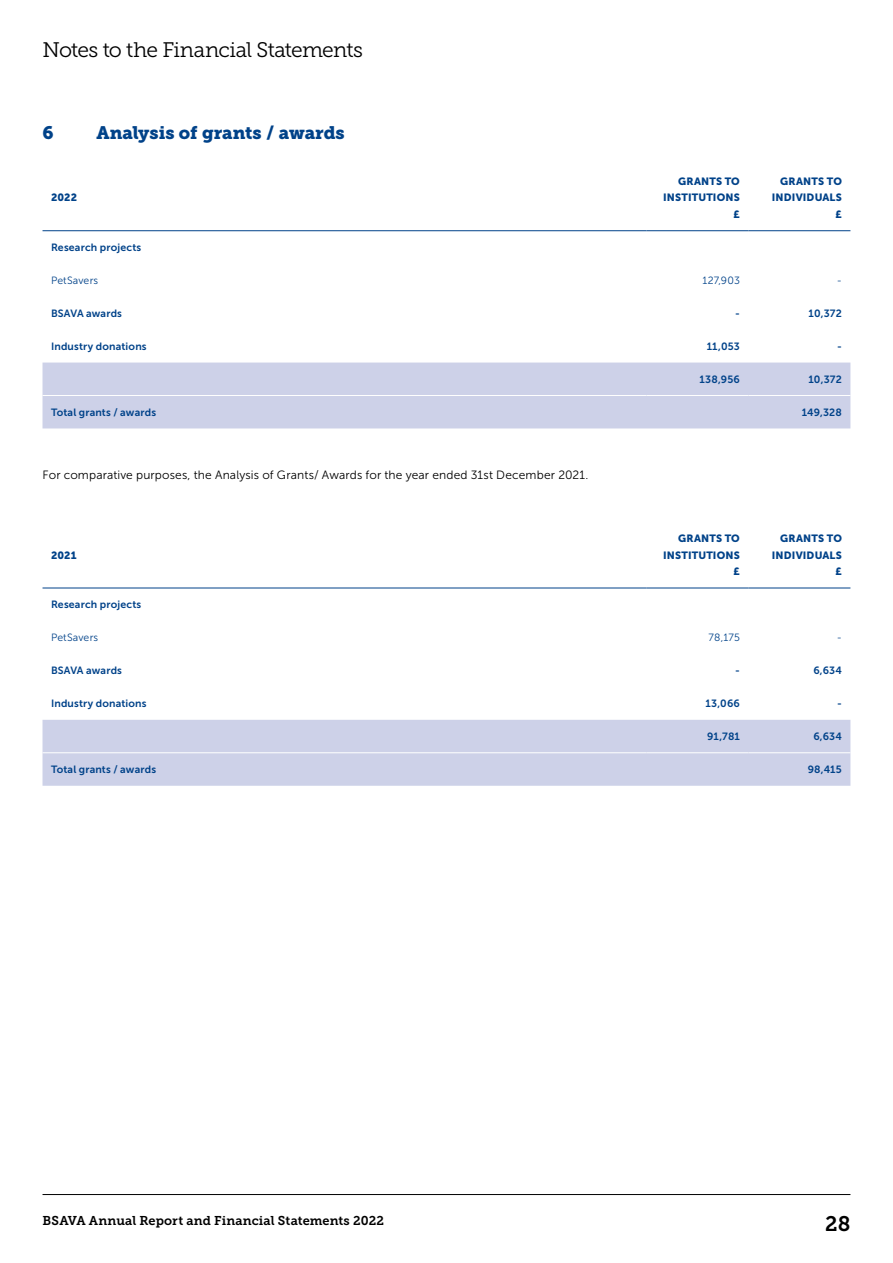
<style>
.page{position:relative;width:893px;height:1263px;background:#fff}
.page>*{position:absolute;margin:0;border:0;box-sizing:border-box;transform-origin:0 0}
.t1{font:21px "Museo Slab 300";letter-spacing:-.03em;color:#000}
.t2{font:21px "Museo Slab 700";color:#000}
.t3{font:18px "Museo Slab 900";letter-spacing:-.005em;color:#004289}
.t4{font:12.75px "Museo Slab 700";letter-spacing:.01em;color:#000}
.t5{font:12px "Museo Sans 300";letter-spacing:.01em;color:#000}
.t6{font:10.5px "Museo Sans 700";letter-spacing:.015em;color:#004289}
.t7{font:10.5px/16.5px "Museo Sans 900";letter-spacing:.015em;color:#004289;text-align:right}
.t8{font:10.5px "Museo Sans 300";letter-spacing:.01em;color:#004289}
</style>
<div class="page">
<hr style="left:43px;top:1194px;width:807px;height:1px;background:#000">
<div style="left:43px;top:363px;width:807px;height:65px;background:#cdd1e8"></div>
<hr style="left:43px;top:230px;width:603px;height:1px;background:#004289">
<hr style="left:646px;top:230px;width:102px;height:1px;background:#004289">
<hr style="left:748px;top:230px;width:102px;height:1px;background:#004289">
<hr style="left:43px;top:395px;width:603px;height:1px;background:#fff">
<hr style="left:646px;top:395px;width:102px;height:1px;background:#fff">
<hr style="left:748px;top:395px;width:102px;height:1px;background:#fff">
<div style="left:43px;top:720px;width:807px;height:66px;background:#cdd1e8"></div>
<hr style="left:43px;top:588px;width:603px;height:1px;background:#004289">
<hr style="left:646px;top:588px;width:102px;height:1px;background:#004289">
<hr style="left:748px;top:588px;width:102px;height:1px;background:#004289">
<hr style="left:43px;top:752px;width:603px;height:1px;background:#fff">
<hr style="left:646px;top:752px;width:102px;height:1px;background:#fff">
<hr style="left:748px;top:752px;width:102px;height:1px;background:#fff">
<h1 class="t1" style="left:43px;top:39px;width:322px">Notes to the Financial Statements</h1>
<h2 class="t3" style="left:43px;top:122px;width:13px">6</h2>
<h2 class="t3" style="left:97px;top:122px;width:250px">Analysis of grants / awards</h2>
<p class="t7" style="left:51px;top:189px;width:28px">2022</p>
<p class="t7" style="left:663px;top:173px;width:78px">GRANTS TO<br>INSTITUTIONS £</p>
<p class="t7" style="left:772px;top:173px;width:72px">GRANTS TO<br>INDIVIDUALS £</p>
<p class="t6" style="left:51px;top:241px;width:92px">Research projects</p>
<p class="t8" style="left:51px;top:275px;width:49px">PetSavers</p>
<p class="t8" style="left:702px;top:275px;width:39px">127,903</p>
<p class="t8" style="left:837px;top:275px;width:7px">-</p>
<p class="t6" style="left:51px;top:307px;width:73px">BSAVA awards</p>
<p class="t6" style="left:735px;top:307px;width:6px">-</p>
<p class="t6" style="left:809px;top:307px;width:35px">10,372</p>
<p class="t6" style="left:51px;top:340px;width:97px">Industry donations</p>
<p class="t6" style="left:707px;top:340px;width:35px">11,053</p>
<p class="t6" style="left:837px;top:340px;width:6px">-</p>
<p class="t6" style="left:699px;top:373px;width:42px">138,956</p>
<p class="t6" style="left:809px;top:373px;width:35px">10,372</p>
<p class="t6" style="left:51px;top:406px;width:107px">Total grants / awards</p>
<p class="t6" style="left:802px;top:406px;width:42px">149,328</p>
<p class="t5" style="left:43px;top:469px;width:548px">For comparative purposes, the Analysis of Grants/ Awards for the year ended 31st December 2021.</p>
<p class="t7" style="left:51px;top:547px;width:27px">2021</p>
<p class="t7" style="left:663px;top:530px;width:78px">GRANTS TO<br>INSTITUTIONS £</p>
<p class="t7" style="left:772px;top:530px;width:72px">GRANTS TO<br>INDIVIDUALS £</p>
<p class="t6" style="left:51px;top:599px;width:92px">Research projects</p>
<p class="t8" style="left:51px;top:632px;width:49px">PetSavers</p>
<p class="t8" style="left:709px;top:632px;width:33px">78,175</p>
<p class="t8" style="left:837px;top:632px;width:7px">-</p>
<p class="t6" style="left:51px;top:665px;width:73px">BSAVA awards</p>
<p class="t6" style="left:735px;top:665px;width:6px">-</p>
<p class="t6" style="left:813px;top:665px;width:30px">6,634</p>
<p class="t6" style="left:51px;top:697px;width:97px">Industry donations</p>
<p class="t6" style="left:705px;top:697px;width:36px">13,066</p>
<p class="t6" style="left:837px;top:697px;width:6px">-</p>
<p class="t6" style="left:707px;top:730px;width:34px">91,781</p>
<p class="t6" style="left:813px;top:730px;width:30px">6,634</p>
<p class="t6" style="left:51px;top:763px;width:107px">Total grants / awards</p>
<p class="t6" style="left:808px;top:763px;width:36px">98,415</p>
<p class="t4" style="left:43px;top:1213px;width:343px">BSAVA Annual Report and Financial Statements 2022</p>
<h1 class="t2" style="left:825px;top:1212px;width:27px">28</h1>
</div>
